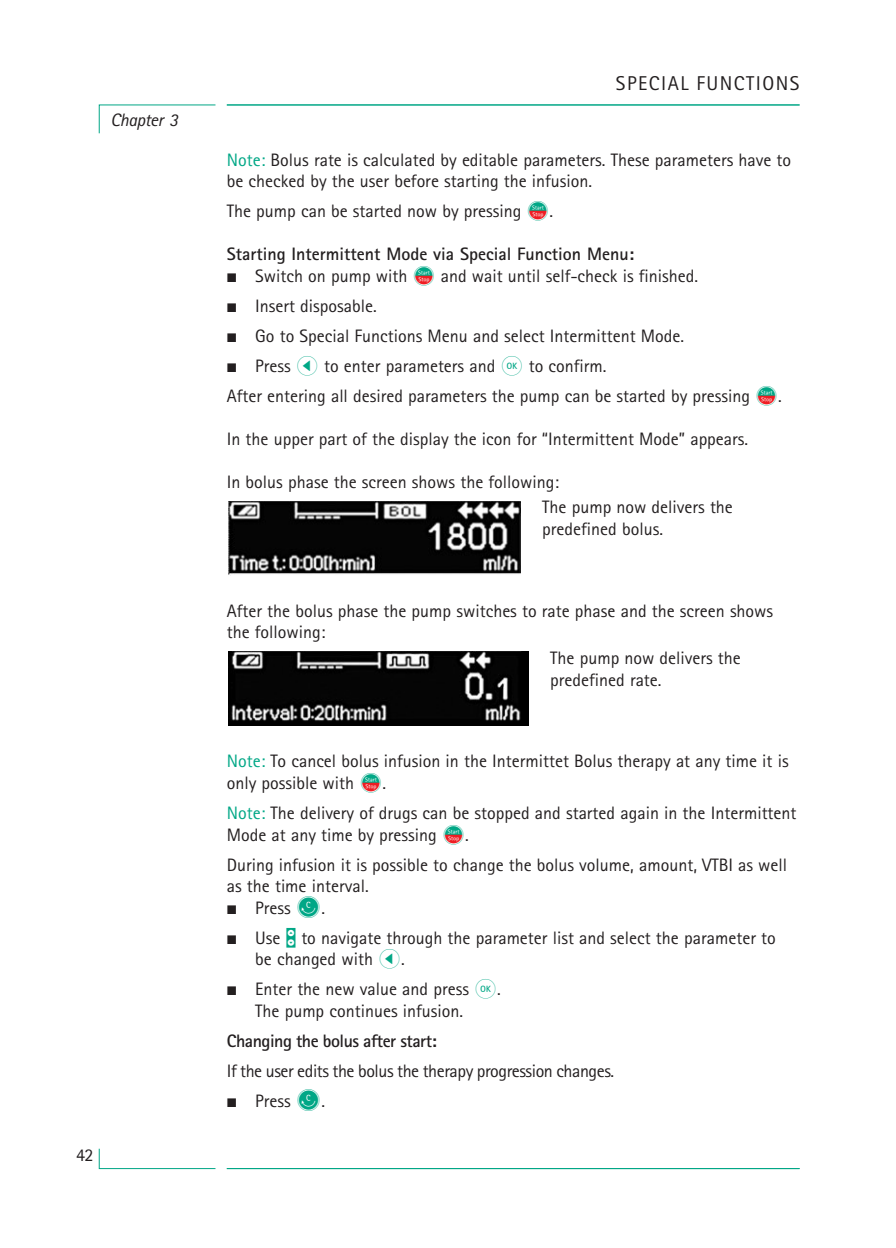
<style>
.page{position:relative;width:896px;height:1248px;background:#fff}
.page>*{position:absolute;margin:0;border:0;box-sizing:border-box;transform-origin:0 0}
.t1{font:20px "Rotis Sans Serif";letter-spacing:.075em;color:#231f20}
.t2{font:18px/21.4px "Rotis Sans Serif";color:#231f20}
.t3{font:18px "Rotis Sans Serif";letter-spacing:-.025em;color:#231f20}
.t4{font:700 18px "Rotis Sans Serif";color:#231f20}
.t5{font:700 18px "Rotis Sans Serif";letter-spacing:-.025em;color:#231f20}
.t6{font:italic 18px "Rotis Sans Serif";letter-spacing:-.025em;color:#231f20}
.s1{color:#00a786}
.s2{font-family:"Space Font Color";color:#ee1d23}
.s3{font-family:"Space Font Color";color:#00a786}
.s4{font-family:"Space Font"}
.s5{font-family:"Space Font";color:#00a786}
.s6{font-family:"Space Font";font-size:20px;color:#00a786}
</style>
<div class="page">
<svg style="left:98px;top:104px;width:118px;height:30px"></svg>
<svg style="left:98px;top:1148px;width:118px;height:21px"></svg>
<hr style="left:227px;top:104px;width:572px;height:1px;background:#00a786">
<hr style="left:227px;top:1167px;width:572px;height:1px;background:#00a786">
<img style="left:229px;top:501px;width:291px;height:74px">
<div style="left:229px;top:649px;width:300px;height:79px;background:linear-gradient(to right,#000,#000)"></div>
<img style="left:229px;top:651px;width:300px;height:74px">
<p class="t6" style="left:111px;top:113px;width:69px">Chapter 3</p>
<p class="t2" style="left:76px;top:1145px;width:19px">42</p>
<p class="t1" style="left:616px;top:77px;width:185px">SPECIAL FUNCTIONS</p>
<p class="t2" style="left:227px;top:150px;width:566px"><span class="s1">Note:</span> Bolus rate is calculated by editable parameters. These parameters have to be checked by the user before starting the infusion.</p>
<p class="t2" style="left:227px;top:202px;width:328px">The pump can be started now by pressing <span class="s2">F</span><span class="s3">S</span>.</p>
<p class="t4" style="left:227px;top:248px;width:409px">Starting Intermittent Mode via Special Function Menu:</p>
<p class="t2" style="left:227px;top:266px;width:473px"><span class="s4">•</span> Switch on pump with <span class="s2">F</span><span class="s3">S</span> and wait until self-check is finished.</p>
<p class="t2" style="left:227px;top:296px;width:152px"><span class="s4">•</span> Insert disposable.</p>
<p class="t2" style="left:227px;top:327px;width:459px"><span class="s4">•</span> Go to Special Functions Menu and select Intermittent Mode.</p>
<p class="t2" style="left:227px;top:352px;width:556px;line-height:30px"><span class="s4">•</span> Press <span class="s5">l</span> to enter parameters and <span class="s5">k</span> to confirm.<br>After entering all desired parameters the pump can be started by pressing <span class="s2">F</span><span class="s3">S</span>.</p>
<p class="t2" style="left:227px;top:430px;width:523px">In the upper part of the display the icon for “Intermittent Mode” appears.</p>
<p class="t2" style="left:227px;top:473px;width:334px">In bolus phase the screen shows the following:</p>
<p class="t2" style="left:542px;top:498px;width:192px">The pump now delivers the predefined bolus.</p>
<p class="t2" style="left:227px;top:602px;width:548px">After the bolus phase the pump switches to rate phase and the screen shows the following:</p>
<p class="t2" style="left:550px;top:648px;width:192px">The pump now delivers the predefined rate.</p>
<p class="t2" style="left:227px;top:752px;width:563px"><span class="s1">Note:</span> To cancel bolus infusion in the Intermittet Bolus therapy at any time it is only possible with <span class="s2">F</span><span class="s3">S</span>.</p>
<p class="t2" style="left:227px;top:804px;width:571px"><span class="s1">Note:</span> The delivery of drugs can be stopped and started again in the Intermittent<br>Mode at any time by pressing <span class="s2">F</span><span class="s3">S</span>.</p>
<p class="t2" style="left:227px;top:855px;width:562px">During infusion it is possible to change the bolus volume, amount, VTBI as well as the time interval.</p>
<p class="t2" style="left:227px;top:898px;width:100px"><span class="s4">•</span> Press <span class="s6">C</span>.</p>
<p class="t2" style="left:255px;top:928px;width:522px;text-indent:-28px"><span class="s4">•</span> Use <span class="s5">t</span> to navigate through the parameter list and select the parameter to be changed with <span class="s5">l</span>.</p>
<p class="t2" style="left:227px;top:980px;width:275px;text-align:center"><span class="s4">•</span> Enter the new value and press <span class="s5">k</span>.<br>The pump continues infusion.</p>
<p class="t5" style="left:227px;top:1034px;width:211px">Changing the bolus after start:</p>
<p class="t3" style="left:227px;top:1064px;width:389px">If the user edits the bolus the therapy progression changes.</p>
<p class="t2" style="left:227px;top:1091px;width:100px"><span class="s4">•</span> Press <span class="s6">C</span>.</p>
</div>
